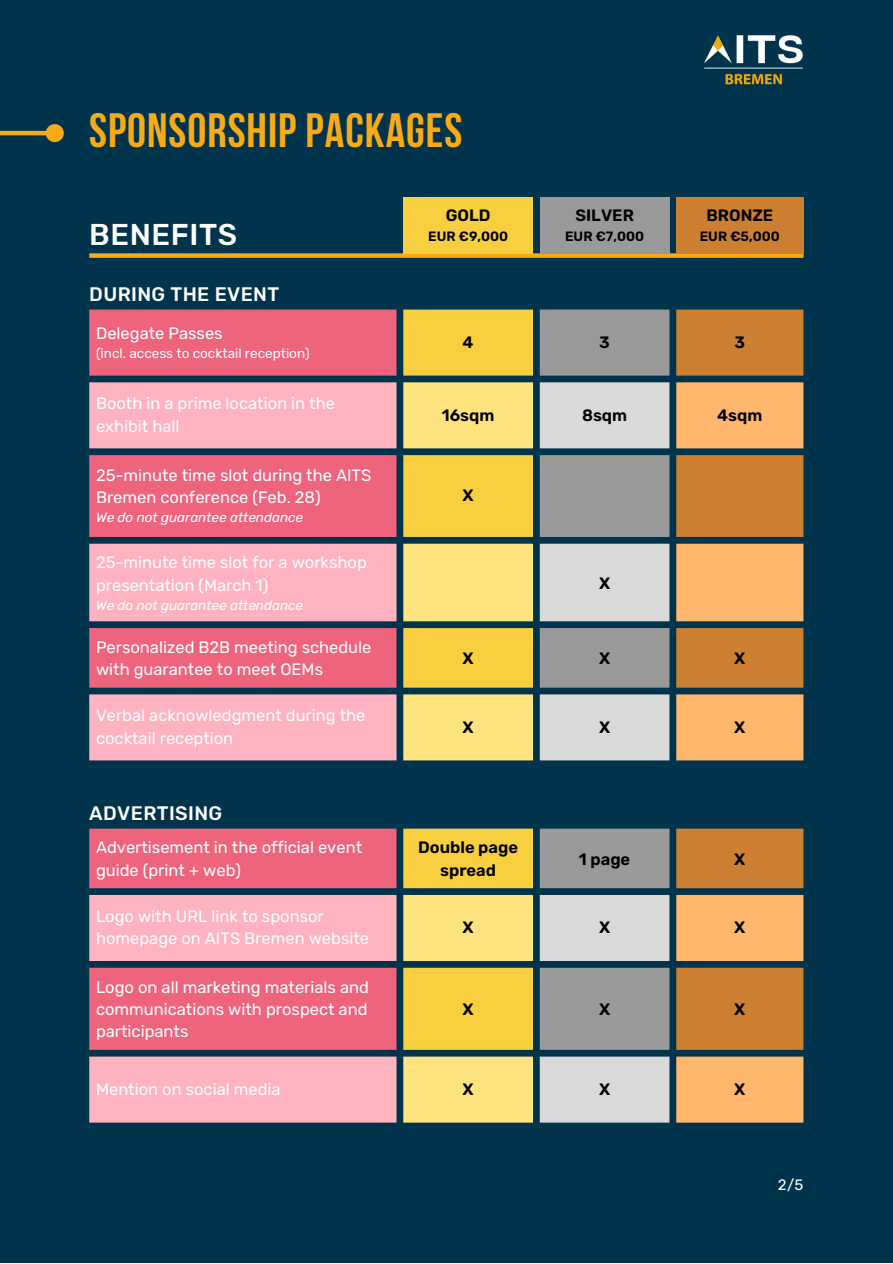
<style>
.page{position:relative;width:893px;height:1264px;background:#fff}
.page>*{position:absolute;margin:0;border:0;box-sizing:border-box;transform-origin:0 0}
.t1{font:700 48px "Bebas Neue";letter-spacing:.02em;color:#f8ab16}
.t2{font:500 30px "Rubik";letter-spacing:.02em;color:#fff}
.t3{font:500 19.5px "Rubik";letter-spacing:.02em;color:#fff}
.t4{font:16.5px/22.5px "Rubik";color:#fff}
.t5{font:600 16.5px/22.5px "Rubik";color:#000;text-align:center}
.t6{font:15px "Rubik";color:#fff}
.t7{font:italic 13.5px "Rubik";color:#fff}
.t8{font:13.5px "Rubik";color:#fff}
.t9{font:600 13.5px "Rubik";color:#000}
</style>
<div class="page">
<div style="left:0;top:0;width:892px;height:1262px;background:#00334c"></div>
<hr style="left:0;top:131px;width:47px;height:4px;background:#f8ab16">
<svg style="left:43px;top:124px;width:21px;height:19px"></svg>
<div style="left:89px;top:309px;width:307px;height:67px;background:#ee647d"></div>
<div style="left:403px;top:309px;width:130px;height:67px;background:#f8cf3e"></div>
<div style="left:539px;top:309px;width:130px;height:67px;background:#999"></div>
<div style="left:676px;top:309px;width:127px;height:67px;background:#cd7f32"></div>
<svg style="left:89px;top:382px;width:307px;height:378px;background:#e58b9e"></svg>
<svg style="left:403px;top:382px;width:130px;height:378px;background:#e8ce62"></svg>
<svg style="left:539px;top:382px;width:130px;height:378px;background:#afb3b5"></svg>
<svg style="left:676px;top:382px;width:127px;height:378px;background:#d99754"></svg>
<div style="left:89px;top:828px;width:307px;height:61px;background:#ee647d"></div>
<svg style="left:89px;top:895px;width:307px;height:227px;background:#e98ea0"></svg>
<svg style="left:403px;top:828px;width:130px;height:294px;background:#e9cc5c"></svg>
<svg style="left:539px;top:828px;width:130px;height:294px;background:#a9adaf"></svg>
<svg style="left:676px;top:828px;width:127px;height:294px;background:#d4914e"></svg>
<div style="left:89px;top:253px;width:714px;height:5px;background:#f8ab16"></div>
<div style="left:403px;top:197px;width:130px;height:56px;background:#f8cf3e"></div>
<div style="left:540px;top:197px;width:129px;height:56px;background:#999"></div>
<div style="left:676px;top:197px;width:127px;height:56px;background:#cd7f32"></div>
<img style="left:704px;top:35px;width:99px;height:50px">
<h1 class="t1" style="left:89px;top:111px;width:374px">SPONSORSHIP PACKAGES</h1>
<h2 class="t2" style="left:89px;top:217px;width:149px">BENEFITS</h2>
<p class="t3" style="left:89px;top:282px;width:191px">DURING THE EVENT</p>
<p class="t5" style="left:446px;top:204px;width:46px">GOLD</p>
<p class="t9" style="left:428px;top:228px;width:82px">EUR €9,000</p>
<p class="t5" style="left:575px;top:204px;width:60px">SILVER</p>
<p class="t9" style="left:565px;top:228px;width:81px">EUR €7,000</p>
<p class="t5" style="left:706px;top:204px;width:68px">BRONZE</p>
<p class="t9" style="left:699px;top:228px;width:82px">EUR €5,000</p>
<p class="t4" style="left:96px;top:322px;width:128px">Delegate Passes</p>
<p class="t8" style="left:96px;top:345px;width:215px">(incl. access to cocktail reception)</p>
<p class="t5" style="left:462px;top:331px;width:12px">4</p>
<p class="t5" style="left:599px;top:331px;width:12px">3</p>
<p class="t5" style="left:734px;top:331px;width:12px">3</p>
<p class="t4" style="left:96px;top:392px;width:240px">Booth in a prime location in the exhibit hall</p>
<p class="t5" style="left:442px;top:403px;width:54px">16sqm</p>
<p class="t5" style="left:582px;top:403px;width:47px">8sqm</p>
<p class="t5" style="left:717px;top:403px;width:47px">4sqm</p>
<p class="t4" style="left:96px;top:464px;width:277px">25-minute time slot during the AITS<br>Bremen conference (Feb. 28)</p>
<p class="t7" style="left:96px;top:510px;width:209px">We do not guarantee attendance</p>
<p class="t5" style="left:462px;top:484px;width:13px">X</p>
<p class="t4" style="left:96px;top:551px;width:272px">25-minute time slot for a workshop presentation (March 1)</p>
<p class="t7" style="left:96px;top:597px;width:209px">We do not guarantee attendance</p>
<p class="t5" style="left:599px;top:572px;width:13px">X</p>
<p class="t4" style="left:96px;top:636px;width:277px">Personalized B2B meeting schedule with guarantee to meet OEMs</p>
<p class="t5" style="left:462px;top:647px;width:13px">X</p>
<p class="t5" style="left:599px;top:647px;width:13px">X</p>
<p class="t5" style="left:734px;top:647px;width:13px">X</p>
<p class="t4" style="left:96px;top:704px;width:271px">Verbal acknowledgment during the cocktail reception</p>
<p class="t5" style="left:462px;top:715px;width:13px">X</p>
<p class="t5" style="left:599px;top:715px;width:13px">X</p>
<p class="t5" style="left:734px;top:715px;width:13px">X</p>
<p class="t3" style="left:89px;top:801px;width:134px">ADVERTISING</p>
<p class="t4" style="left:96px;top:836px;width:267px">Advertisement in the official event guide (print + web)</p>
<p class="t5" style="left:418px;top:836px;width:101px">Double page spread</p>
<p class="t5" style="left:579px;top:847px;width:53px">1 page</p>
<p class="t5" style="left:734px;top:847px;width:13px">X</p>
<p class="t4" style="left:96px;top:905px;width:274px">Logo with URL link to sponsor homepage on AITS Bremen website</p>
<p class="t5" style="left:462px;top:916px;width:13px">X</p>
<p class="t5" style="left:599px;top:916px;width:13px">X</p>
<p class="t5" style="left:734px;top:916px;width:13px">X</p>
<p class="t4" style="left:96px;top:975px;width:274px;text-align:justify">Logo on all marketing materials and communications with prospect and participants</p>
<p class="t5" style="left:462px;top:998px;width:13px">X</p>
<p class="t5" style="left:599px;top:998px;width:13px">X</p>
<p class="t5" style="left:734px;top:998px;width:13px">X</p>
<p class="t4" style="left:96px;top:1077px;width:186px">Mention on social media</p>
<p class="t5" style="left:462px;top:1077px;width:13px">X</p>
<p class="t5" style="left:599px;top:1077px;width:13px">X</p>
<p class="t5" style="left:734px;top:1077px;width:13px">X</p>
<p class="t6" style="left:777px;top:1176px;width:27px">2/5</p>
</div>
